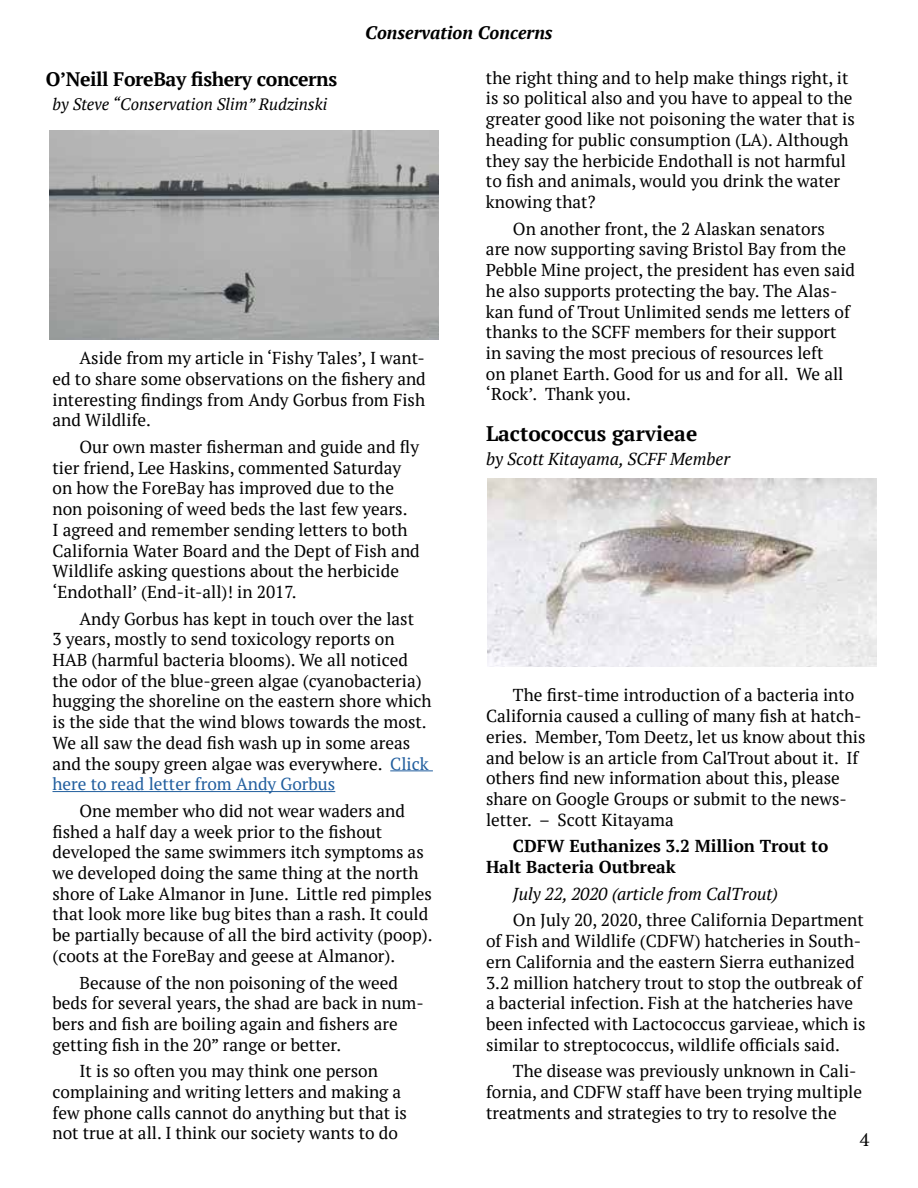
<style>
.page{position:relative;width:918px;height:1188px;background:#fff}
.page>*{position:absolute;margin:0;border:0;box-sizing:border-box;transform-origin:0 0}
.t1{font:700 21px "PT Serif";color:#000}
.t2{font:700 19.5px "PT Serif";letter-spacing:-.02em;color:#000}
.t3{font:italic 700 18px "PT Serif";color:#000}
.t4{font:18px "PT Serif";color:#000}
.t5{font:17.25px/20.7px "PT Serif";color:#000}
.t6{font:italic 17.25px "PT Serif";color:#000}
.t7{font:700 17.25px/20.7px "PT Serif";color:#000}
.t8{font:italic 16.5px "PT Serif";color:#000}
.s1{color:#215e9e}
</style>
<div class="page">
<hr style="left:390px;top:770px;width:43px;height:1px;background:#215e9e">
<hr style="left:52px;top:791px;width:283px;height:1px;background:#215e9e">
<img style="left:50px;top:130px;width:388px;height:209px">
<img style="left:487px;top:479px;width:389px;height:188px">
<p class="t3" style="left:365px;top:21px;width:189px">Conservation Concerns</p>
<p class="t2" style="left:46px;top:66px;width:293px">O’Neill ForeBay fishery concerns</p>
<p class="t8" style="left:52px;top:93px;width:276px">by Steve “Conservation Slim” Rudzinski</p>
<p class="t5" style="left:53px;top:348px;width:375px;text-align:justify;text-indent:27px">Aside from my article in ‘Fishy Tales’, I want&shy;ed to share some observations on the fishery and interesting findings from Andy Gorbus from Fish and Wildlife.</p>
<p class="t5" style="left:53px;top:436px;width:369px;text-indent:27px">Our own master fisherman and guide and fly tier friend, Lee Haskins, commented Saturday on how the ForeBay has improved due to the non poisoning of weed beds the last few years.<br>I agreed and remember sending letters to both California Water Board and the Dept of Fish and Wildlife asking questions about the herbicide ‘Endothall’ (End-it-all)! in 2017.</p>
<p class="t5" style="left:53px;top:608px;width:381px;text-indent:27px">Andy Gorbus has kept in touch over the last<br>3 years, mostly to send toxicology reports on HAB (harmful bacteria blooms). We all noticed the odor of the blue-green algae (cyanobacteria) hugging the shoreline on the eastern shore which is the side that the wind blows towards the most.<br>We all saw the dead fish wash up in some areas and the soupy green algae was everywhere. <span class="s1">Click here to read letter from Andy Gorbus</span></p>
<p class="t5" style="left:53px;top:800px;width:382px;text-indent:27px">One member who did not wear waders and fished a half day a week prior to the fishout developed the same swimmers itch symptoms as we developed doing the same thing at the north shore of Lake Almanor in June. Little red pimples that look more like bug bites than a rash. It could be partially because of all the bird activity (poop). (coots at the ForeBay and geese at Almanor).</p>
<p class="t5" style="left:53px;top:972px;width:373px;text-indent:27px">Because of the non poisoning of the weed beds for several years, the shad are back in num&shy;bers and fish are boiling again and fishers are getting fish in the 20” range or better.</p>
<p class="t5" style="left:53px;top:1061px;width:356px;text-align:center">It is so often you may think one person complaining and writing letters and making a few phone calls cannot do anything but that is not true at all. I think our society wants to do</p>
<p class="t5" style="left:486px;top:67px;width:370px">the right thing and to help make things right, it is so political also and you have to appeal to the greater good like not poisoning the water that is heading for public consumption (LA). Although they say the herbicide Endothall is not harmful to fish and animals, would you drink the water knowing that?</p>
<p class="t5" style="left:486px;top:218px;width:371px;text-indent:27px">On another front, the 2 Alaskan senators<br>are now supporting saving Bristol Bay from the Pebble Mine project, the president has even said he also supports protecting the bay. The Alas&shy;kan fund of Trout Unlimited sends me letters of thanks to the SCFF members for their support in saving the most precious of resources left<br>on planet Earth. Good for us and for all. We all ‘Rock’. Thank you.</p>
<p class="t1" style="left:486px;top:420px;width:213px">Lactococcus garvieae</p>
<p class="t6" style="left:486px;top:448px;width:246px">by Scott Kitayama, SCFF Member</p>
<p class="t5" style="left:486px;top:685px;width:381px;text-indent:27px">The first-time introduction of a bacteria into California caused a culling of many fish at hatch&shy;eries. Member, Tom Deetz, let us know about this and below is an article from CalTrout about it. If others find new information about this, please share on Google Groups or submit to the news&shy;letter. – Scott Kitayama</p>
<p class="t7" style="left:486px;top:836px;width:344px;text-indent:27px">CDFW Euthanizes 3.2 Million Trout to<br>Halt Bacteria Outbreak</p>
<p class="t6" style="left:513px;top:883px;width:267px">July 22, 2020 (article from CalTrout)</p>
<p class="t5" style="left:486px;top:910px;width:381px;text-indent:27px">On July 20, 2020, three California Department of Fish and Wildlife (CDFW) hatcheries in South&shy;ern California and the eastern Sierra euthanized 3.2 million hatchery trout to stop the outbreak of a bacterial infection. Fish at the hatcheries have been infected with Lactococcus garvieae, which is similar to streptococcus, wildlife officials said.</p>
<p class="t5" style="left:486px;top:1061px;width:378px;text-indent:27px">The disease was previously unknown in Cali&shy;fornia, and CDFW staff have been trying multiple treatments and strategies to try to resolve the</p>
<p class="t4" style="left:860px;top:1128px;width:11px">4</p>
</div>
